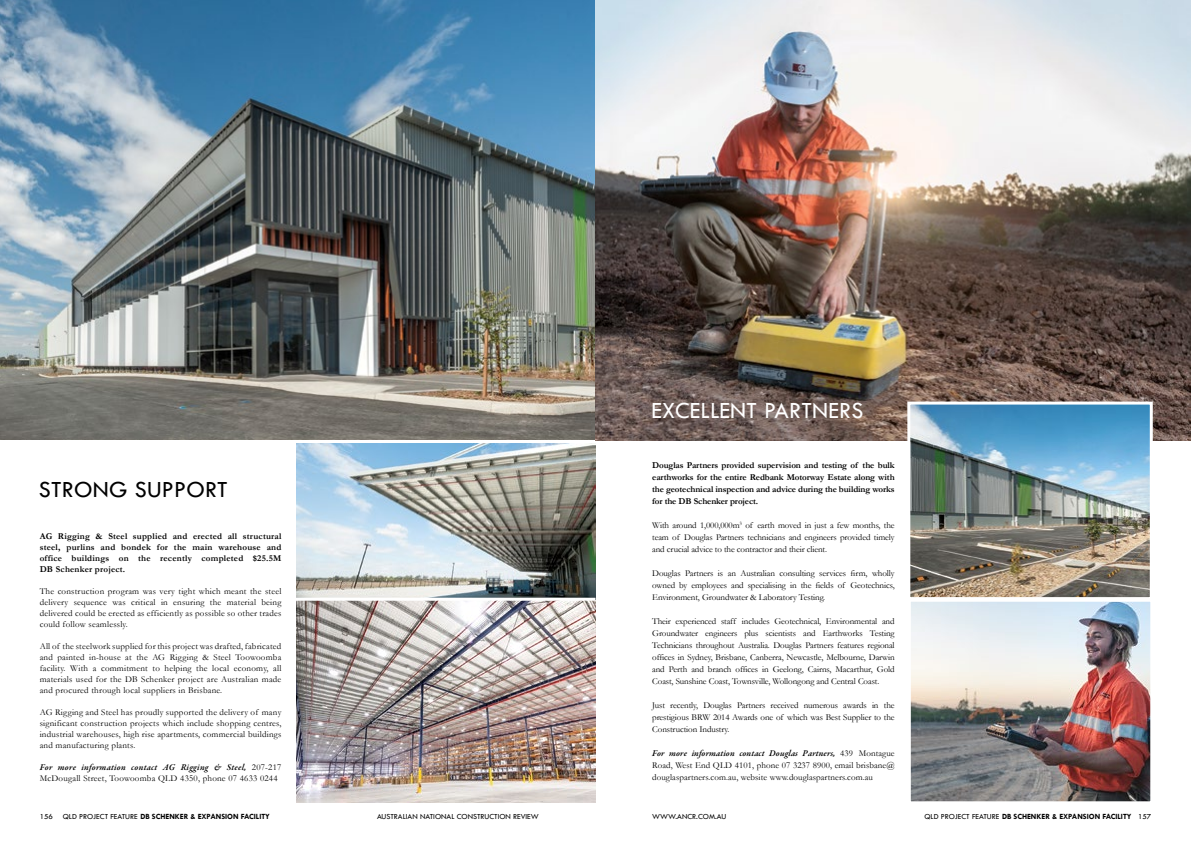
<style>
.page{position:relative;width:1191px;height:842px;background:#fff}
.page>*{position:absolute;margin:0;border:0;box-sizing:border-box;transform-origin:0 0}
.t1{font:24px "Tw Cen";letter-spacing:.01em;color:#fff}
.t2{font:24px "Tw Cen";letter-spacing:.01em;color:#000}
.t3{font:9px/12px "Garamond";letter-spacing:.01em;color:#000;text-align:justify}
.t4{font:700 9px/12px "Garamond";letter-spacing:.005em;color:#000;text-align:justify}
.t5{font:italic 600 9px "Garamond Premr Pro";letter-spacing:.01em;color:#000}
.t6{font:700 8px "Tw Cen";color:#000}
.t7{font:8px "Tw Cen";color:#000}
.s1{font-family:"Garamond";font-weight:400;font-style:normal}
.s2{font-weight:400}
</style>
<div class="page">
<img style="left:0;top:0;width:1191px;height:440px">
<img style="left:912px;top:603px;width:237px;height:197px">
<div style="left:910px;top:601px;width:241px;height:201px;border:1px solid #fff"></div>
<img style="left:911px;top:406px;width:237px;height:190px">
<div style="left:907px;top:402px;width:245px;height:198px;border:3px solid #fff"></div>
<img style="left:296px;top:444px;width:299px;height:358px">
<hr style="left:289px;top:598px;width:306px;height:3px;background:#fff">
<h1 class="t2" style="left:39px;top:475px;width:190px">STRONG SUPPORT</h1>
<p class="t4" style="left:40px;top:530px;width:243px;line-height:11px">AG Rigging &amp; Steel supplied and erected all structural steel, purlins and bondek for the main warehouse and office buildings on the recently completed $25.5M DB Schenker project.</p>
<p class="t3" style="left:40px;top:585px;width:243px;line-height:11px">The construction program was very tight which meant the steel delivery sequence was critical in ensuring the material being delivered could be erected as efficiently as possible so other trades could follow seamlessly.</p>
<p class="t3" style="left:40px;top:640px;width:243px;line-height:11px">All of the steelwork supplied for this project was drafted, fabricated and painted in-house at the AG Rigging &amp; Steel Toowoomba facility. With a commitment to helping the local economy, all materials used for the DB Schenker project are Australian made and procured through local suppliers in Brisbane.</p>
<p class="t3" style="left:40px;top:706px;width:243px;line-height:11px">AG Rigging and Steel has proudly supported the delivery of many significant construction projects which include shopping centres, industrial warehouses, high rise apartments, commercial buildings and manufacturing plants.</p>
<p class="t5" style="left:40px;top:761px;width:243px">For more information contact AG Rigging &amp; Steel, <span class="s1">207-217</span></p>
<p class="t3" style="left:40px;top:771px;width:239px">McDougall Street, Toowoomba QLD 4350, phone 07 4633 0244</p>
<h1 class="t1" style="left:651px;top:396px;width:213px">EXCELLENT PARTNERS</h1>
<p class="t4" style="left:652px;top:459px;width:244px">Douglas Partners provided supervision and testing of the bulk earthworks for the entire Redbank Motorway Estate along with the geotechnical inspection and advice during the building works for the DB Schenker project.</p>
<p class="t3" style="left:652px;top:519px;width:244px">With around 1,000,000m<sup>3</sup> of earth moved in just a few months, the team of Douglas Partners technicians and engineers provided timely and crucial advice to the contractor and their client.</p>
<p class="t3" style="left:652px;top:567px;width:244px">Douglas Partners is an Australian consulting services firm, wholly owned by employees and specialising in the fields of Geotechnics, Environment, Groundwater &amp; Laboratory Testing.</p>
<p class="t3" style="left:652px;top:615px;width:244px">Their experienced staff includes Geotechnical, Environmental and Groundwater engineers plus scientists and Earthworks Testing Technicians throughout Australia. Douglas Partners features regional offices in Sydney, Brisbane, Canberra, Newcastle, Melbourne, Darwin and Perth and branch offices in Geelong, Cairns, Macarthur, Gold Coast, Sunshine Coast, Townsville, Wollongong and Central Coast.</p>
<p class="t3" style="left:652px;top:699px;width:244px">Just recently, Douglas Partners received numerous awards in the prestigious BRW 2014 Awards one of which was Best Supplier to the Construction Industry.</p>
<p class="t5" style="left:652px;top:748px;width:244px">For more information contact Douglas Partners, <span class="s1">439 Montague</span></p>
<p class="t3" style="left:652px;top:759px;width:244px">Road, West End QLD 4101, phone 07 3237 8900, email brisbane@ douglaspartners.com.au, website www.douglaspartners.com.au</p>
<p class="t6" style="left:40px;top:812px;width:232px"><span class="s2">156 QLD PROJECT FEATURE</span> DB SCHENKER &amp; EXPANSION FACILITY</p>
<p class="t7" style="left:377px;top:811px;width:163px">AUSTRALIAN NATIONAL CONSTRUCTION REVIEW</p>
<p class="t7" style="left:652px;top:811px;width:76px">WWW.ANCR.COM.AU</p>
<p class="t6" style="left:924px;top:811px;width:228px"><span class="s2">QLD PROJECT FEATURE</span> DB SCHENKER &amp; EXPANSION FACILITY <span class="s2">157</span></p>
</div>
